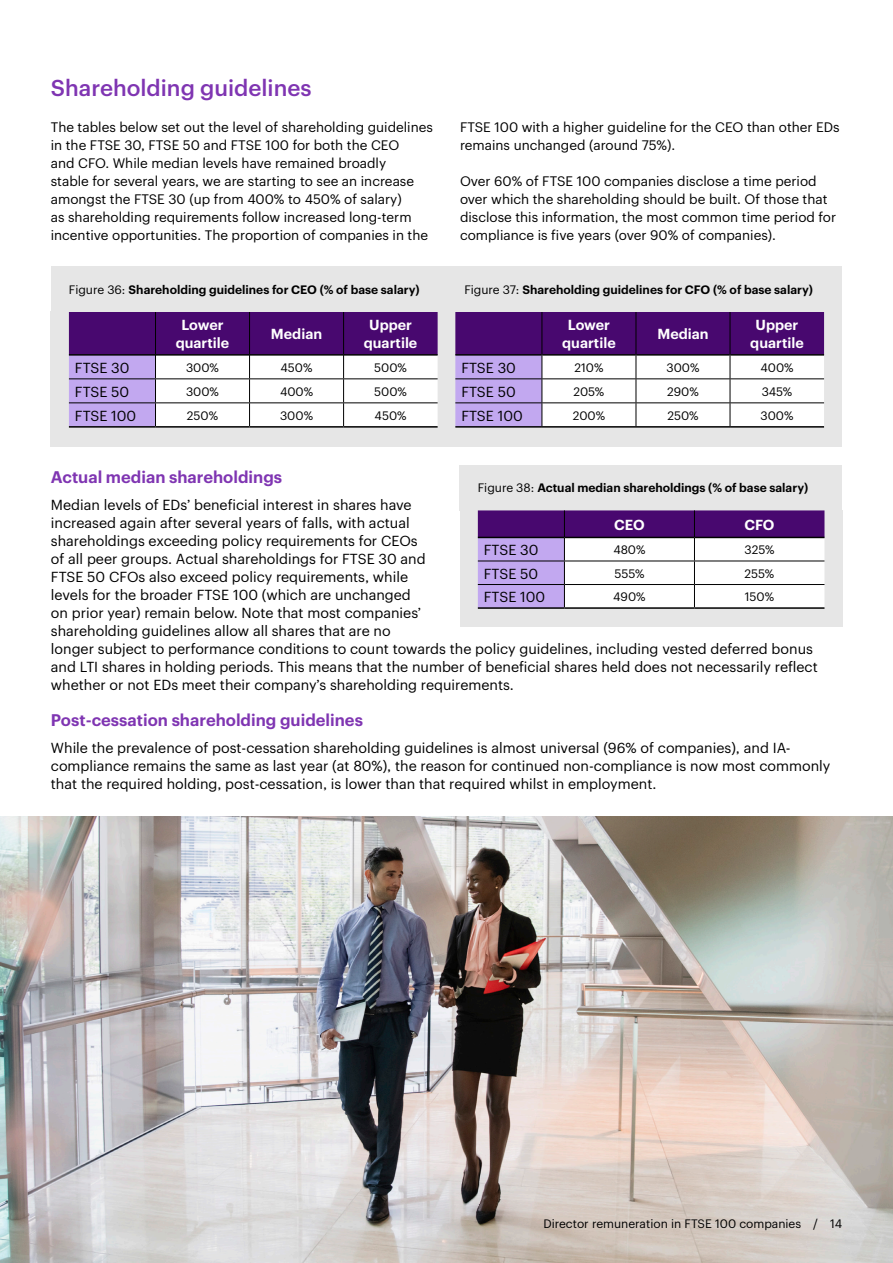
<style>
.page{position:relative;width:893px;height:1263px;background:#fff}
.page>*{position:absolute;margin:0;border:0;box-sizing:border-box;transform-origin:0 0}
.Title_Headline_30_36{font:500 22.5px "Graphik";color:#7f35b2}
.Body_subhead_L1_11_12{font:600 16.5px "Graphik";color:#7f35b2}
.Body_9_5_12{font:14.25px/18px "Graphik";color:#000}
.Body_subhead_L2_9_5_12{font:600 14.25px/18px "Graphik";color:#fff;text-align:center}
.Body_9_5_12-2{font:13.5px/18px "Graphik";color:#000}
.Caption_8_10{font:600 12px "Graphik";color:#000}
.Body_9_5_12-3{font:12px "Graphik";color:#000}
.Folio_8_10_A4{font:12px "Graphik";color:#000}
.s1{font-weight:400}
</style>
<div class="page">
<img style="left:0;top:816px;width:893px;height:447px">
<div style="left:51px;top:312px;width:791px;height:135px;background:#e6e6e6"></div>
<svg style="left:69px;top:312px;width:369px;height:114px;background:#a98ebe"></svg>
<hr style="left:69px;top:426px;width:87px;height:2px;background:#000">
<hr style="left:156px;top:426px;width:94px;height:2px;background:#000">
<hr style="left:250px;top:426px;width:94px;height:2px;background:#000">
<hr style="left:344px;top:426px;width:94px;height:2px;background:#000">
<svg style="left:455px;top:312px;width:369px;height:114px;background:#a98ebe"></svg>
<hr style="left:455px;top:426px;width:87px;height:2px;background:#000">
<hr style="left:542px;top:426px;width:94px;height:2px;background:#000">
<hr style="left:636px;top:426px;width:94px;height:2px;background:#000">
<hr style="left:730px;top:426px;width:94px;height:2px;background:#000">
<div style="left:51px;top:267px;width:395px;height:45px;background:#e6e6e6"></div>
<div style="left:446px;top:267px;width:396px;height:45px;background:#e6e6e6"></div>
<div style="left:460px;top:510px;width:382px;height:116px;background:#e6e6e6"></div>
<div style="left:460px;top:465px;width:382px;height:45px;background:#e6e6e6"></div>
<svg style="left:478px;top:510px;width:346px;height:97px;background:#b7a1c9"></svg>
<hr style="left:478px;top:607px;width:86px;height:2px;background:#000">
<hr style="left:564px;top:607px;width:130px;height:2px;background:#000">
<hr style="left:694px;top:607px;width:130px;height:2px;background:#000">
<p class="Title_Headline_30_36" style="left:51px;top:71px;width:262px">Shareholding guidelines</p>
<p class="Body_9_5_12-2" style="left:51px;top:117px;width:384px">The tables below set out the level of shareholding guidelines in the FTSE 30, FTSE 50 and FTSE 100 for both the CEO<br>and CFO. While median levels have remained broadly<br>stable for several years, we are starting to see an increase amongst the FTSE 30 (up from 400% to 450% of salary)<br>as shareholding requirements follow increased long-term incentive opportunities. The proportion of companies in the</p>
<p class="Body_9_5_12-2" style="left:460px;top:117px;width:381px">FTSE 100 with a higher guideline for the CEO than other EDs remains unchanged (around 75%).</p>
<p class="Body_9_5_12-2" style="left:460px;top:171px;width:378px">Over 60% of FTSE 100 companies disclose a time period over which the shareholding should be built. Of those that disclose this information, the most common time period for compliance is five years (over 90% of companies).</p>
<p class="Caption_8_10" style="left:69px;top:280px;width:352px"><span class="s1">Figure 36:</span> Shareholding guidelines for CEO (% of base salary)</p>
<p class="Caption_8_10" style="left:464px;top:280px;width:350px"><span class="s1">Figure 37:</span> Shareholding guidelines for CFO (% of base salary)</p>
<p class="Body_subhead_L2_9_5_12" style="left:176px;top:315px;width:55px">Lower quartile</p>
<p class="Body_subhead_L2_9_5_12" style="left:271px;top:324px;width:53px">Median</p>
<p class="Body_subhead_L2_9_5_12" style="left:364px;top:315px;width:55px">Upper quartile</p>
<p class="Body_9_5_12" style="left:75px;top:357px;width:56px">FTSE 30</p>
<p class="Body_9_5_12-3" style="left:186px;top:358px;width:35px">300%</p>
<p class="Body_9_5_12-3" style="left:281px;top:358px;width:33px">450%</p>
<p class="Body_9_5_12-3" style="left:374px;top:358px;width:34px">500%</p>
<p class="Body_9_5_12" style="left:75px;top:381px;width:56px">FTSE 50</p>
<p class="Body_9_5_12-3" style="left:186px;top:382px;width:35px">300%</p>
<p class="Body_9_5_12-3" style="left:280px;top:382px;width:35px">400%</p>
<p class="Body_9_5_12-3" style="left:374px;top:382px;width:34px">500%</p>
<p class="Body_9_5_12" style="left:75px;top:405px;width:63px">FTSE 100</p>
<p class="Body_9_5_12-3" style="left:187px;top:406px;width:33px">250%</p>
<p class="Body_9_5_12-3" style="left:280px;top:406px;width:34px">300%</p>
<p class="Body_9_5_12-3" style="left:375px;top:406px;width:33px">450%</p>
<p class="Body_subhead_L2_9_5_12" style="left:562px;top:315px;width:55px">Lower quartile</p>
<p class="Body_subhead_L2_9_5_12" style="left:657px;top:324px;width:53px">Median</p>
<p class="Body_subhead_L2_9_5_12" style="left:750px;top:315px;width:55px">Upper quartile</p>
<p class="Body_9_5_12" style="left:461px;top:357px;width:56px">FTSE 30</p>
<p class="Body_9_5_12-3" style="left:574px;top:358px;width:31px">210%</p>
<p class="Body_9_5_12-3" style="left:666px;top:358px;width:34px">300%</p>
<p class="Body_9_5_12-3" style="left:760px;top:358px;width:35px">400%</p>
<p class="Body_9_5_12" style="left:461px;top:381px;width:56px">FTSE 50</p>
<p class="Body_9_5_12-3" style="left:573px;top:382px;width:32px">205%</p>
<p class="Body_9_5_12-3" style="left:667px;top:382px;width:33px">290%</p>
<p class="Body_9_5_12-3" style="left:762px;top:382px;width:32px">345%</p>
<p class="Body_9_5_12" style="left:461px;top:405px;width:63px">FTSE 100</p>
<p class="Body_9_5_12-3" style="left:573px;top:406px;width:34px">200%</p>
<p class="Body_9_5_12-3" style="left:667px;top:406px;width:33px">250%</p>
<p class="Body_9_5_12-3" style="left:760px;top:406px;width:34px">300%</p>
<p class="Body_subhead_L1_11_12" style="left:51px;top:464px;width:233px">Actual median shareholdings</p>
<p class="Body_9_5_12" style="left:51px;top:495px;width:768px">Median levels of EDs’ beneficial interest in shares have<br>increased again after several years of falls, with actual<br>shareholdings exceeding policy requirements for CEOs<br>of all peer groups. Actual shareholdings for FTSE 30 and<br>FTSE 50 CFOs also exceed policy requirements, while<br>levels for the broader FTSE 100 (which are unchanged<br>on prior year) remain below. Note that most companies’<br>shareholding guidelines allow all shares that are no<br>longer subject to performance conditions to count towards the policy guidelines, including vested deferred bonus and LTI shares in holding periods. This means that the number of beneficial shares held does not necessarily reflect whether or not EDs meet their company’s shareholding requirements.</p>
<p class="Body_subhead_L1_11_12" style="left:51px;top:707px;width:314px">Post-cessation shareholding guidelines</p>
<p class="Body_9_5_12" style="left:51px;top:738px;width:781px">While the prevalence of post-cessation shareholding guidelines is almost universal (96% of companies), and IA&shy;compliance remains the same as last year (at 80%), the reason for continued non-compliance is now most commonly that the required holding, post-cessation, is lower than that required whilst in employment.</p>
<p class="Caption_8_10" style="left:478px;top:479px;width:332px"><span class="s1">Figure 38:</span> Actual median shareholdings (% of base salary)</p>
<p class="Body_subhead_L2_9_5_12" style="left:614px;top:514px;width:32px">CEO</p>
<p class="Body_subhead_L2_9_5_12" style="left:744px;top:514px;width:32px">CFO</p>
<p class="Body_9_5_12" style="left:484px;top:540px;width:56px">FTSE 30</p>
<p class="Body_9_5_12-3" style="left:613px;top:541px;width:34px">480%</p>
<p class="Body_9_5_12-3" style="left:744px;top:541px;width:31px">325%</p>
<p class="Body_9_5_12" style="left:484px;top:563px;width:56px">FTSE 50</p>
<p class="Body_9_5_12-3" style="left:614px;top:564px;width:31px">555%</p>
<p class="Body_9_5_12-3" style="left:745px;top:564px;width:31px">255%</p>
<p class="Body_9_5_12" style="left:484px;top:587px;width:63px">FTSE 100</p>
<p class="Body_9_5_12-3" style="left:613px;top:588px;width:34px">490%</p>
<p class="Body_9_5_12-3" style="left:745px;top:588px;width:31px">150%</p>
<p class="Folio_8_10_A4" style="left:543px;top:1215px;width:300px">Director remuneration in FTSE 100 companies / 14</p>
</div>
